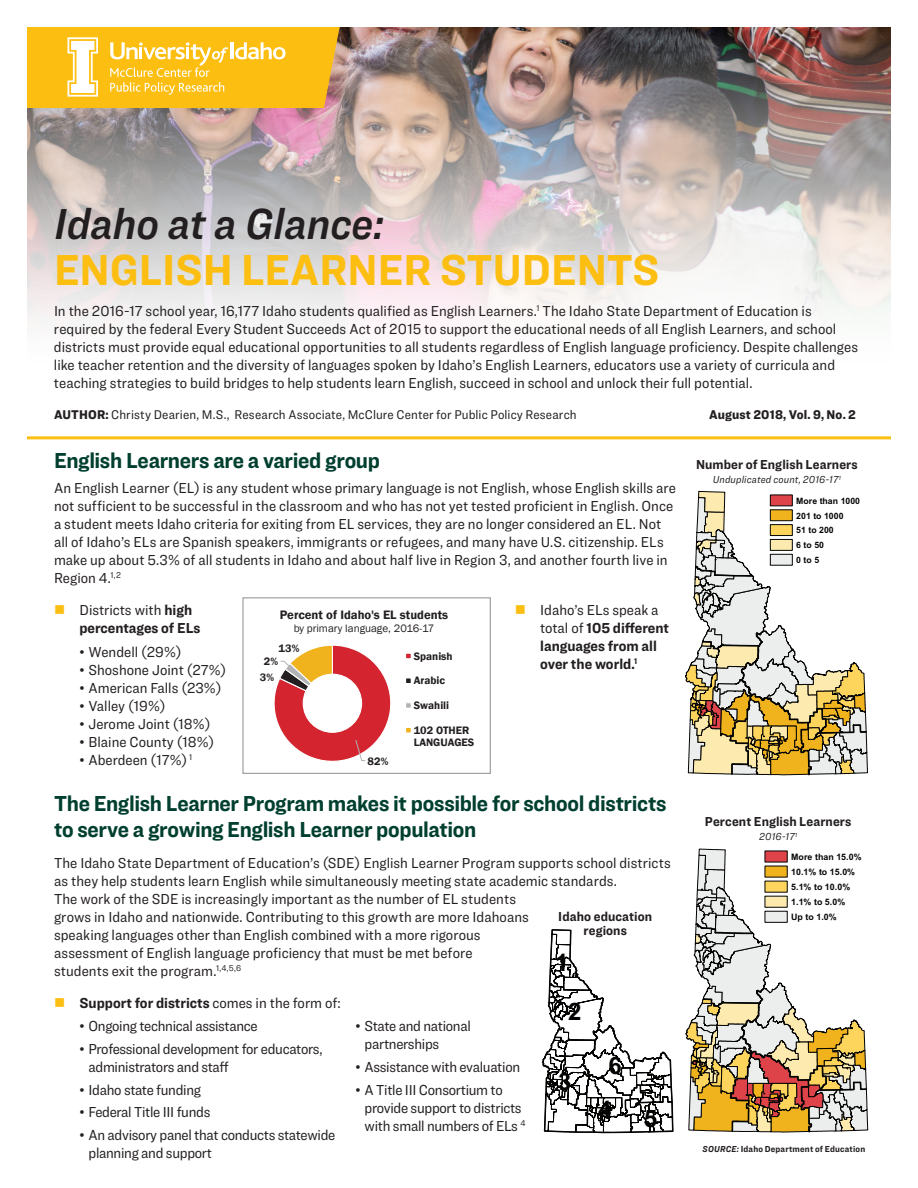
<style>
.page{position:relative;width:918px;height:1188px;background:#fff}
.page>*{position:absolute;margin:0;border:0;box-sizing:border-box;transform-origin:0 0}
.t1{font:700 45px "Ringside Narrow";color:#fdbe12}
.t2{font:45px "Ringside Narrow Semi Ital";color:#231f20}
.t3{font:700 24.15px/49.5px "Arial";color:#040503;text-align:center}
.t4{font:700 22.5px/25.5px "Ringside Narrow";letter-spacing:-.015em;color:#003f2f}
.t5{font:15px/18px "Ringside Narrow";color:#231f20}
.t6{font:15px/18px "Ringside Narrow";letter-spacing:-.02em;color:#231f20}
.t7{font:700 15px/18px "Ringside Narrow";color:#231f20}
.t8{font:700 13.5px/13.5px "Ringside Narrow";letter-spacing:.01em;color:#231f20;text-align:center}
.t9{font:13.2px "Ringside Narrow";letter-spacing:.01em;color:#231f20}
.t10{font:900 13.2px "Ringside Narrow";letter-spacing:.01em;color:#231f20}
.t11{font:600 12.6px "Franklin Gothic";color:#231f20}
.t12{font:600 11.1px/12.6px "Franklin Gothic";color:#231f20}
.t13{font:11.1px "Franklin Gothic";color:#231f20}
.t14{font:italic 10.5px "Ringside Narrow";letter-spacing:.015em;color:#231f20}
.t15{font:700 9px "Ringside Narrow";letter-spacing:.02em;color:#231f20}
.t16{font:700 8.85px/15px "Arial";letter-spacing:.005em;color:#040503}
.t17{font:700 8.7px/14.9px "Arial";letter-spacing:.005em;color:#040503}
.s1{font-weight:900}
.s2{color:#fdbe12}
.s3{font-weight:400}
.s4{font-style:italic}
</style>
<div class="page">
<img style="left:27px;top:27px;width:864px;height:294px">
<svg style="left:274px;top:645px;width:117px;height:117px"></svg>
<div style="left:405px;top:653px;width:7px;height:6px;border:1px solid #fff"></div>
<div style="left:405px;top:677px;width:7px;height:7px;border:1px solid #fff"></div>
<div style="left:405px;top:702px;width:7px;height:7px;border:1px solid #fff"></div>
<div style="left:405px;top:727px;width:7px;height:7px;border:1px solid #fff"></div>
<div style="left:242px;top:597px;width:249px;height:177px;border:1px solid #97999c"></div>
<hr style="left:27px;top:436px;width:864px;height:3px;background:#fdbe12">
<svg style="left:685px;top:491px;width:183px;height:285px"></svg>
<div style="left:770px;top:495px;width:22px;height:11px;background:#de4349"></div>
<div style="left:770px;top:510px;width:22px;height:11px;background:#f1b31d;border:1px solid #040503"></div>
<div style="left:770px;top:525px;width:22px;height:11px;background:#fdd45c;border:1px solid #040503"></div>
<div style="left:770px;top:539px;width:22px;height:11px;background:#fdeaae;border:1px solid #040503"></div>
<div style="left:770px;top:554px;width:22px;height:11px;background:#eceded;border:1px solid #040503"></div>
<svg style="left:685px;top:849px;width:183px;height:284px"></svg>
<div style="left:765px;top:851px;width:22px;height:11px;background:#de4349"></div>
<div style="left:765px;top:866px;width:22px;height:11px;background:#f1b31d"></div>
<div style="left:765px;top:881px;width:22px;height:11px;background:#fdd45c"></div>
<div style="left:765px;top:896px;width:22px;height:11px;background:#fdeaae"></div>
<div style="left:765px;top:911px;width:22px;height:11px;background:#eceded"></div>
<svg style="left:542px;top:929px;width:132px;height:205px"></svg>
<svg style="left:27px;top:27px;width:313px;height:81px;background:#fbc430"></svg>
<h1 class="t2" style="left:54px;top:191px;width:331px">Idaho at a Glance:</h1>
<h1 class="t1" style="left:54px;top:237px;width:607px">ENGLISH LEARNER STUDENTS</h1>
<p class="t5" style="left:54px;top:301px;width:806px">In the 2016-17 school year, 16,177 Idaho students qualified as English Learners.<sup>1</sup> The Idaho State Department of Education is required by the federal Every Student Succeeds Act of 2015 to support the educational needs of all English Learners, and school districts must provide equal educational opportunities to all students regardless of English language proficiency. Despite challenges like teacher retention and the diversity of languages spoken by Idaho’s English Learners, educators use a variety of curricula and teaching strategies to build bridges to help students learn English, succeed in school and unlock their full potential.</p>
<p class="t9" style="left:54px;top:406px;width:524px"><span class="s1">AUTHOR:</span> Christy Dearien, M.S., Research Associate, McClure Center for Public Policy Research</p>
<p class="t10" style="left:709px;top:405px;width:148px">August 2018, Vol. 9, No. 2</p>
<h3 class="t4" style="left:54px;top:447px;width:327px">English Learners are a varied group</h3>
<p class="t5" style="left:54px;top:479px;width:624px">An English Learner (EL) is any student whose primary language is not English, whose English skills are not sufficient to be successful in the classroom and who has not yet tested proficient in English. Once a student meets Idaho criteria for exiting from EL services, they are no longer considered an EL. Not all of Idaho’s ELs are Spanish speakers, immigrants or refugees, and many have U.S. citizenship. ELs make up about 5.3% of all students in Idaho and about half live in Region 3, and another fourth live in Region 4.<sup>1,2</sup></p>
<p class="t7" style="left:80px;top:600px;width:122px;text-indent:-26px"><span class="s2">■</span> <span class="s3">Districts with</span> high percentages of ELs</p>
<p class="t5" style="left:80px;top:643px;width:104px">• Wendell (29%)</p>
<p class="t5" style="left:80px;top:661px;width:148px">• Shoshone Joint (27%)</p>
<p class="t5" style="left:80px;top:679px;width:144px">• American Falls (23%)</p>
<p class="t5" style="left:80px;top:697px;width:88px">• Valley (19%)</p>
<p class="t5" style="left:80px;top:715px;width:133px">• Jerome Joint (18%)</p>
<p class="t5" style="left:80px;top:733px;width:136px">• Blaine County (18%)</p>
<p class="t5" style="left:80px;top:751px;width:114px">• Aberdeen (17%) <sup>1</sup></p>
<h3 class="t4" style="left:54px;top:790px;width:614px">The English Learner Program makes it possible for school districts to serve a growing English Learner population</h3>
<p class="t5" style="left:54px;top:854px;width:618px">The Idaho State Department of Education’s (SDE) English Learner Program supports school districts as they help students learn English while simultaneously meeting state academic standards.<br>The work of the SDE is increasingly important as the number of EL students<br>grows in Idaho and nationwide. Contributing to this growth are more Idahoans<br>speaking languages other than English combined with a more rigorous<br>assessment of English language proficiency that must be met before<br>students exit the program.<sup>1,4,5,6</sup></p>
<p class="t7" style="left:54px;top:993px;width:288px"><span class="s2">■</span> Support for districts <span class="s3">comes in the form of:</span></p>
<p class="t7" style="left:540px;top:600px;width:130px;text-indent:-26px"><span class="s2">■</span> <span class="s3">Idaho’s ELs speak a total of</span> 105 different languages from all over the world.<sup>1</sup></p>
<p class="t11" style="left:280px;top:607px;width:170px">Percent of Idaho's EL students</p>
<p class="t13" style="left:294px;top:621px;width:142px">by primary language, 2016-17</p>
<p class="t12" style="left:414px;top:650px;width:40px">Spanish</p>
<p class="t12" style="left:414px;top:674px;width:33px">Arabic</p>
<p class="t12" style="left:414px;top:699px;width:37px">Swahili</p>
<p class="t12" style="left:414px;top:724px;width:62px">102 OTHER<br>LANGUAGES</p>
<p class="t12" style="left:278px;top:642px;width:22px">13%</p>
<p class="t12" style="left:264px;top:655px;width:16px">2%</p>
<p class="t12" style="left:260px;top:671px;width:16px">3%</p>
<p class="t12" style="left:368px;top:755px;width:22px">82%</p>
<p class="t8" style="left:558px;top:909px;width:95px">Idaho education regions</p>
<h2 class="t3" style="left:555px;top:938px;width:28px">1<br>2</h2>
<p class="t6" style="left:80px;top:1017px;width:180px">• Ongoing technical assistance</p>
<p class="t6" style="left:88px;top:1040px;width:235px;text-indent:-9px">• Professional development for educators, administrators and staff</p>
<p class="t6" style="left:80px;top:1080px;width:123px">• Idaho state funding</p>
<p class="t6" style="left:80px;top:1103px;width:132px">• Federal Title III funds</p>
<p class="t6" style="left:88px;top:1125px;width:248px;text-indent:-9px">• An advisory panel that conducts statewide planning and support</p>
<p class="t6" style="left:365px;top:1017px;width:108px;text-indent:-9px">• State and national partnerships</p>
<p class="t6" style="left:356px;top:1058px;width:166px">• Assistance with evaluation</p>
<p class="t6" style="left:365px;top:1080px;width:162px;text-indent:-9px">• A Title III Consortium to provide support to districts with small numbers of ELs <sup>4</sup></p>
<h2 class="t3" style="left:609px;top:1042px;width:15px">6</h2>
<h2 class="t3" style="left:558px;top:1058px;width:15px">3</h2>
<h2 class="t3" style="left:598px;top:1085px;width:15px">4</h2>
<h2 class="t3" style="left:644px;top:1095px;width:15px">5</h2>
<p class="t8" style="left:696px;top:457px;width:163px">Number of English Learners</p>
<p class="t14" style="left:713px;top:472px;width:130px">Unduplicated count, 2016-17<sup>1</sup></p>
<p class="t17" style="left:796px;top:494px;width:65px">More than 1000<br>201 to 1000<br>51 to 200<br>6 to 50<br>0 to 5</p>
<p class="t8" style="left:705px;top:815px;width:148px">Percent English Learners</p>
<p class="t14" style="left:759px;top:830px;width:40px">2016-17<sup>1</sup></p>
<p class="t16" style="left:791px;top:850px;width:72px">More than 15.0%<br>10.1% to 15.0%<br>5.1% to 10.0%<br>1.1% to 5.0%<br>Up to 1.0%</p>
<p class="t15" style="left:703px;top:1142px;width:164px"><span class="s4">SOURCE:</span> Idaho Department of Education</p>
</div>
